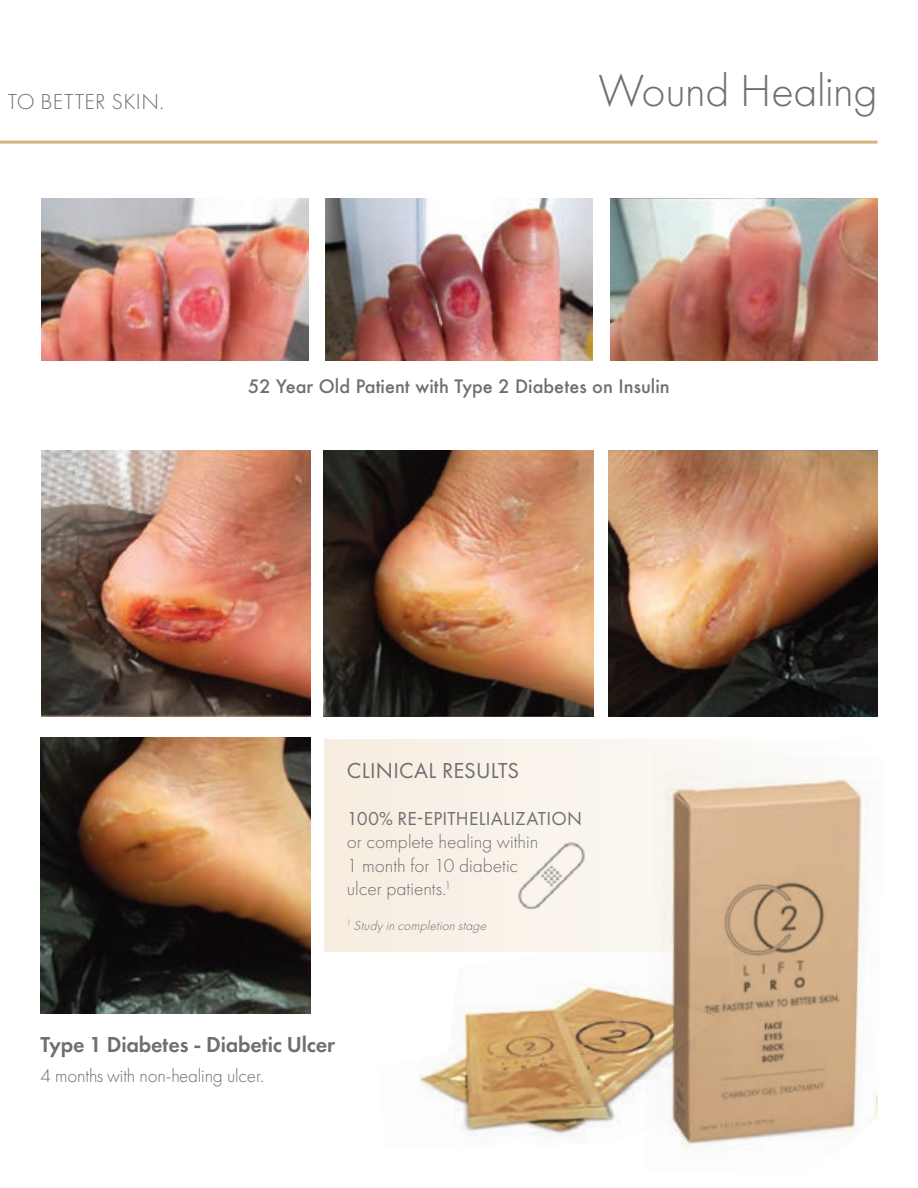
<style>
.page{position:relative;width:918px;height:1188px;background:#fff}
.page>*{position:absolute;margin:0;border:0;box-sizing:border-box;transform-origin:0 0}
.t1{font:300 46.5px "Futura PT";letter-spacing:-.01em;color:#6e6e73}
.t2{font:600 22.5px "Futura PT";letter-spacing:-.01em;color:#6e6e73}
.t3{font:22.5px "Futura PT";letter-spacing:.01em;color:#6e6d71}
.t4{font:300 22.5px "Futura PT";letter-spacing:.015em;color:#6e6e73}
.t5{font:300 19.5px/23.4px "Futura PT";letter-spacing:-.005em;color:#6e6e73}
.t6{font:500 18px "Futura";color:#6e6e73}
.t7{font:italic 300 13.5px "Futura PT";color:#6e6e73}
.s1{font-weight:400}
</style>
<div class="page">
<hr style="left:0;top:141px;width:878px;height:3px;background:#d8b17f">
<img style="left:41px;top:199px;width:267px;height:162px">
<img style="left:326px;top:199px;width:267px;height:162px">
<img style="left:610px;top:199px;width:268px;height:162px">
<img style="left:608px;top:450px;width:270px;height:266px">
<img style="left:40px;top:738px;width:271px;height:275px">
<img style="left:41px;top:450px;width:270px;height:266px">
<img style="left:323px;top:450px;width:271px;height:266px">
<img style="left:379px;top:951px;width:266px;height:192px">
<div style="left:324px;top:740px;width:554px;height:211px;background:#f8f1e8"></div>
<img style="left:518px;top:842px;width:67px;height:67px">
<img style="left:645px;top:752px;width:233px;height:396px">
<p class="t4" style="left:8px;top:89px;width:158px">TO BETTER SKIN.</p>
<h1 class="t1" style="left:598px;top:64px;width:281px">Wound Healing</h1>
<p class="t6" style="left:248px;top:374px;width:423px">52 Year Old Patient with Type 2 Diabetes on Insulin</p>
<p class="t3" style="left:347px;top:757px;width:174px">CLINICAL RESULTS</p>
<p class="t5" style="left:347px;top:807px;width:237px"><span class="s1">100% RE-EPITHELIALIZATION </span>or complete healing within<br>1 month for 10 diabetic<br>ulcer patients.<sup>1</sup></p>
<p class="t7" style="left:346px;top:918px;width:145px"><sup>1</sup> Study in completion stage</p>
<p class="t2" style="left:40px;top:1030px;width:296px">Type 1 Diabetes - Diabetic Ulcer</p>
<p class="t5" style="left:40px;top:1063px;width:225px">4 months with non-healing ulcer.</p>
</div>
